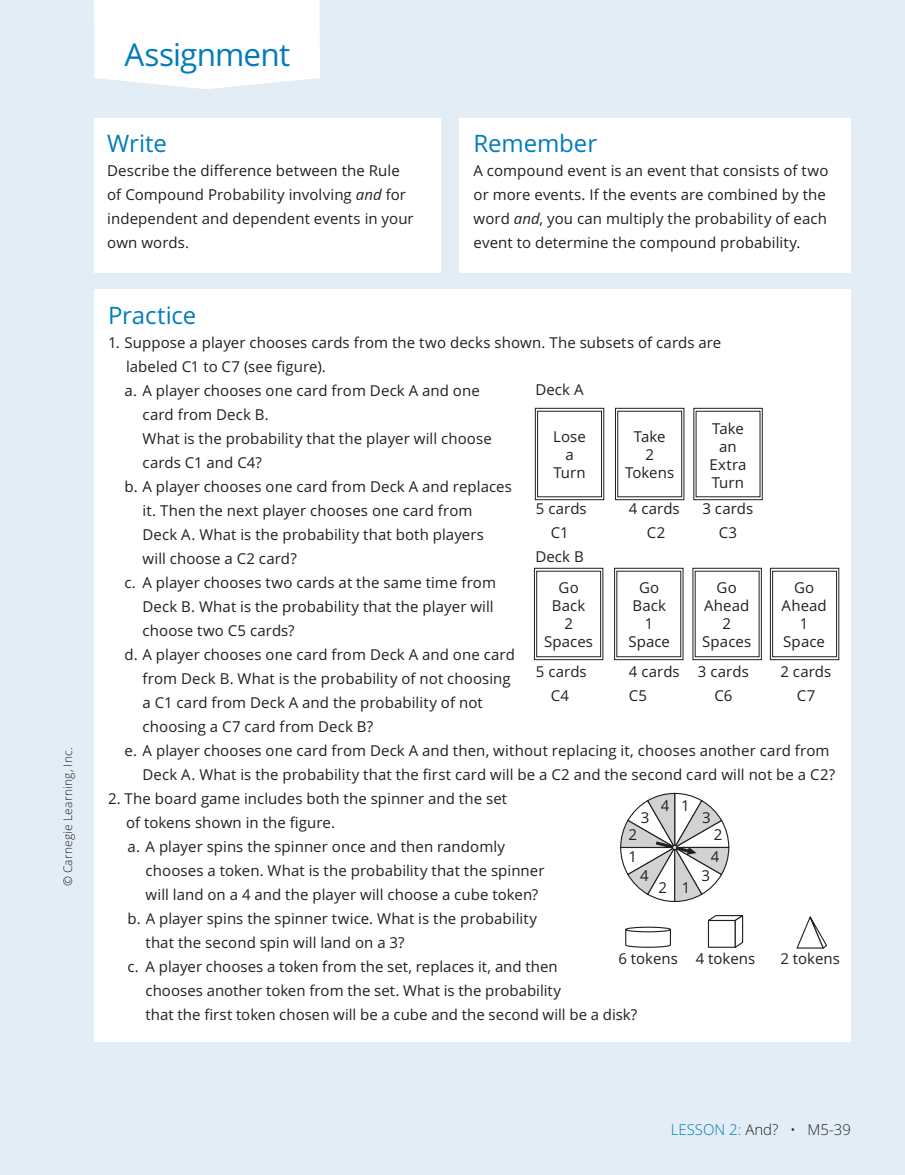
<style>
.page{position:relative;width:905px;height:1175px;background:#fff}
.page>*{position:absolute;margin:0;border:0;box-sizing:border-box;transform-origin:0 0}
.t1{font:31.5px "Open Sans";letter-spacing:-.025em;color:#007cbb}
.t2{font:24px "Open Sans";letter-spacing:-.005em;color:#007cbb}
.t3{font:15px/18px "Open Sans";letter-spacing:.005em;color:#231f20;text-align:center}
.t4{font:300 15px "Open Sans";color:#231f20}
.t5{font:300 12px "Open Sans";letter-spacing:.015em;color:#231f20}
.s1{font-style:italic}
.s2{color:#007cbb}
</style>
<div class="page">
<div style="left:0;top:0;width:904px;height:1174px;background:#e3edf6"></div>
<div style="left:94px;top:118px;width:347px;height:155px;background:#fff"></div>
<div style="left:94px;top:290px;width:756px;height:752px;background:#fff"></div>
<div style="left:459px;top:118px;width:391px;height:155px;background:#fff"></div>
<div style="left:94px;top:0;width:226px;height:89px;background:#fff"></div>
<div style="left:535px;top:408px;width:69px;height:92px;border:1px solid #231f20"></div>
<div style="left:537px;top:411px;width:65px;height:86px;border:1px solid #231f20"></div>
<div style="left:534px;top:568px;width:69px;height:92px;border:1px solid #231f20"></div>
<div style="left:536px;top:571px;width:65px;height:86px;border:1px solid #231f20"></div>
<div style="left:615px;top:408px;width:69px;height:92px;border:1px solid #231f20"></div>
<div style="left:617px;top:411px;width:65px;height:86px;border:1px solid #231f20"></div>
<div style="left:614px;top:568px;width:69px;height:92px;border:1px solid #231f20"></div>
<div style="left:693px;top:408px;width:69px;height:92px;border:1px solid #231f20"></div>
<div style="left:692px;top:568px;width:69px;height:92px;border:1px solid #231f20"></div>
<div style="left:770px;top:568px;width:69px;height:92px;border:1px solid #231f20"></div>
<div style="left:772px;top:571px;width:64px;height:86px;border:1px solid #231f20"></div>
<svg style="left:620px;top:792px;width:109px;height:110px"></svg>
<svg style="left:625px;top:930px;width:46px;height:18px"></svg>
<svg style="left:625px;top:927px;width:45px;height:4px"></svg>
<div style="left:625px;top:926px;width:46px;height:6px;border:1px solid #231f20;border-radius:50%"></div>
<svg style="left:707px;top:915px;width:37px;height:33px"></svg>
<svg style="left:796px;top:916px;width:31px;height:33px"></svg>
<p class="t5" style="left:63px;top:886px;width:141px;rotate:-90deg">© Carnegie Learning, Inc.</p>
<h1 class="t1" style="left:124px;top:42px;width:167px">Assignment</h1>
<h2 class="t2" style="left:107px;top:134px;width:61px">Write</h2>
<p class="t3" style="left:107px;top:160px;width:308px;line-height:24px;text-align:left">Describe the difference between the Rule of Compound Probability involving <span class="s1">and</span> for independent and dependent events in your own words.</p>
<h2 class="t2" style="left:473px;top:134px;width:125px">Remember</h2>
<p class="t3" style="left:473px;top:160px;width:356px;line-height:24px;text-align:left">A compound event is an event that consists of two or more events. If the events are combined by the word <span class="s1">and</span>, you can multiply the probability of each event to determine the compound probability.</p>
<h2 class="t2" style="left:108px;top:305px;width:90px">Practice</h2>
<p class="t3" style="left:108px;top:335px;width:614px">1. Suppose a player chooses cards from the two decks shown. The subsets of cards are</p>
<p class="t3" style="left:126px;top:359px;width:201px">labeled C1 to C7 (see figure).</p>
<p class="t3" style="left:124px;top:383px;width:357px">a. A player chooses one card from Deck A and one</p>
<p class="t3" style="left:142px;top:407px;width:128px">card from Deck B.</p>
<p class="t3" style="left:142px;top:431px;width:351px">What is the probability that the player will choose</p>
<p class="t3" style="left:142px;top:455px;width:121px">cards C1 and C4?</p>
<p class="t3" style="left:124px;top:479px;width:389px">b. A player chooses one card from Deck A and replaces</p>
<p class="t3" style="left:142px;top:503px;width:331px">it. Then the next player chooses one card from</p>
<p class="t3" style="left:142px;top:527px;width:343px">Deck A. What is the probability that both players</p>
<p class="t3" style="left:142px;top:551px;width:156px">will choose a C2 card?</p>
<p class="t3" style="left:124px;top:575px;width:373px">c. A player chooses two cards at the same time from</p>
<p class="t3" style="left:142px;top:599px;width:352px">Deck B. What is the probability that the player will</p>
<p class="t3" style="left:142px;top:623px;width:153px">choose two C5 cards?</p>
<p class="t3" style="left:124px;top:647px;width:392px">d. A player chooses one card from Deck A and one card</p>
<p class="t3" style="left:142px;top:671px;width:369px">from Deck B. What is the probability of not choosing</p>
<p class="t3" style="left:142px;top:695px;width:341px">a C1 card from Deck A and the probability of not</p>
<p class="t3" style="left:142px;top:719px;width:232px">choosing a C7 card from Deck B?</p>
<p class="t3" style="left:124px;top:743px;width:706px">e. A player chooses one card from Deck A and then, without replacing it, chooses another card from</p>
<p class="t3" style="left:142px;top:767px;width:694px">Deck A. What is the probability that the first card will be a C2 and the second card will not be a C2?</p>
<p class="t3" style="left:108px;top:791px;width:401px">2. The board game includes both the spinner and the set</p>
<p class="t3" style="left:126px;top:815px;width:210px">of tokens shown in the figure.</p>
<p class="t3" style="left:127px;top:839px;width:379px">a. A player spins the spinner once and then randomly</p>
<p class="t3" style="left:145px;top:863px;width:400px">chooses a token. What is the probability that the spinner</p>
<p class="t3" style="left:145px;top:887px;width:394px">will land on a 4 and the player will choose a cube token?</p>
<p class="t3" style="left:127px;top:911px;width:411px">b. A player spins the spinner twice. What is the probability</p>
<p class="t3" style="left:145px;top:935px;width:261px">that the second spin will land on a 3?</p>
<p class="t3" style="left:127px;top:959px;width:431px">c. A player chooses a token from the set, replaces it, and then</p>
<p class="t3" style="left:145px;top:983px;width:417px">chooses another token from the set. What is the probability</p>
<p class="t3" style="left:145px;top:1007px;width:493px">that the first token chosen will be a cube and the second will be a disk?</p>
<p class="t3" style="left:535px;top:382px;width:50px">Deck A</p>
<p class="t3" style="left:709px;top:421px;width:39px">Take an<br>Extra<br>Turn</p>
<p class="t3" style="left:625px;top:429px;width:50px">Take<br>2<br>Tokens</p>
<p class="t3" style="left:553px;top:429px;width:34px">Lose a<br>Turn</p>
<p class="t3" style="left:536px;top:501px;width:52px">5 cards</p>
<p class="t3" style="left:629px;top:501px;width:52px">4 cards</p>
<p class="t3" style="left:702px;top:501px;width:52px">3 cards</p>
<p class="t3" style="left:551px;top:525px;width:19px">C1</p>
<p class="t3" style="left:647px;top:525px;width:20px">C2</p>
<p class="t3" style="left:718px;top:525px;width:20px">C3</p>
<p class="t3" style="left:535px;top:549px;width:50px">Deck B</p>
<p class="t3" style="left:544px;top:580px;width:50px">Go<br>Back<br>2<br>Spaces</p>
<p class="t3" style="left:628px;top:580px;width:43px">Go<br>Back<br>1<br>Space</p>
<p class="t3" style="left:702px;top:580px;width:50px">Go<br>Ahead<br>2<br>Spaces</p>
<p class="t3" style="left:781px;top:580px;width:47px">Go<br>Ahead<br>1<br>Space</p>
<p class="t3" style="left:536px;top:664px;width:52px">5 cards</p>
<p class="t3" style="left:629px;top:664px;width:121px">4 cards 3 cards</p>
<p class="t3" style="left:780px;top:664px;width:52px">2 cards</p>
<p class="t3" style="left:551px;top:688px;width:20px">C4</p>
<p class="t3" style="left:629px;top:688px;width:20px">C5</p>
<p class="t3" style="left:714px;top:688px;width:19px">C6</p>
<p class="t3" style="left:796px;top:688px;width:20px">C7</p>
<p class="t3" style="left:660px;top:797px;width:31px">4 1</p>
<p class="t3" style="left:641px;top:808px;width:10px">3</p>
<p class="t3" style="left:702px;top:808px;width:10px">3</p>
<p class="t3" style="left:713px;top:825px;width:10px">2</p>
<p class="t3" style="left:628px;top:825px;width:10px">2</p>
<p class="t3" style="left:628px;top:847px;width:10px">1</p>
<p class="t3" style="left:710px;top:848px;width:10px">4</p>
<p class="t3" style="left:701px;top:866px;width:10px">3</p>
<p class="t3" style="left:640px;top:867px;width:10px">4</p>
<p class="t3" style="left:658px;top:878px;width:10px">2</p>
<p class="t3" style="left:682px;top:878px;width:10px">1</p>
<p class="t3" style="left:618px;top:949px;width:138px">6 tokens 4 tokens</p>
<p class="t3" style="left:780px;top:949px;width:61px">2 tokens</p>
<p class="t4" style="left:670px;top:1123px;width:182px"><span class="s2">LESSON 2:</span> And? • M5-39</p>
</div>
